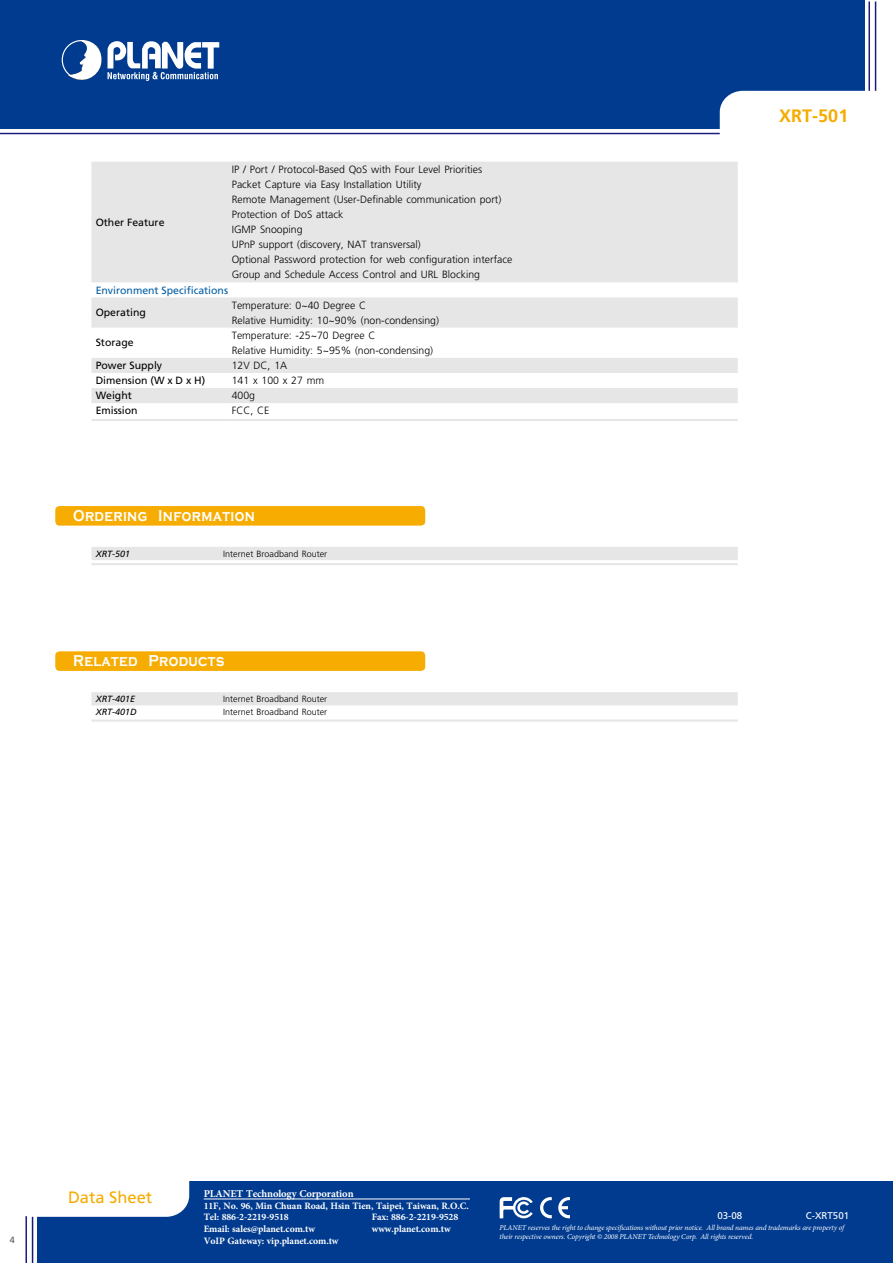
<style>
.page{position:relative;width:893px;height:1263px;background:#fff}
.page>*{position:absolute;margin:0;border:0;box-sizing:border-box;transform-origin:0 0}
.t1{font:700 18px "Frutiger";color:#f6ac00}
.t2{font:16.5px "Frutiger";color:#f6ac00}
.t3{font:700 16.2px "Copperplate Gothic";letter-spacing:.025em;color:#fff;scale:.83 1}
.t4{font:300 10.5px/15px "Frutiger";color:#000}
.t5{font:10.5px "Frutiger";color:#000}
.t6{font:700 10.5px "Minion Pro";letter-spacing:-.01em;color:#fff}
.t7{font:10.5px "Frutiger";color:#005ea6}
.t8{font:700 9.75px/11.7px "Minion Pro";letter-spacing:-.01em;color:#fff}
.t9{font:9.75px "Frutiger";color:#fff}
.t10{font:300 9px "Frutiger";color:#000}
.t11{font:italic 9px "Frutiger";color:#000}
.t12{font:9px "Frutiger";color:#595757}
.t13{font:italic 7.5px/9px "Minion Pro";letter-spacing:-.015em;color:#fff}
</style>
<div class="page">
<div style="left:0;top:1px;width:864px;height:128px;background:#003b8f"></div>
<hr style="left:868px;top:2px;width:2px;height:127px;background:#1b1c80">
<hr style="left:875px;top:2px;width:1px;height:127px;background:#1b1c80">
<svg style="left:62px;top:40px;width:157px;height:41px"></svg>
<div style="left:720px;top:91px;width:156px;height:38px;background:#fff"></div>
<hr style="left:0;top:133px;width:720px;height:1px;background:#1b1c80">
<div style="left:37px;top:1181px;width:856px;height:82px;background:#003b8f"></div>
<hr style="left:32px;top:1181px;width:1px;height:82px;background:#181878">
<hr style="left:25px;top:1181px;width:2px;height:82px;background:#1b1c80">
<div style="left:8px;top:1152px;width:181px;height:65px;background:#fff;border-radius:22px"></div>
<div style="left:55px;top:506px;width:370px;height:20px;background:#f6ac00;border-radius:4px"></div>
<div style="left:91px;top:547px;width:647px;height:13px;background:#e6e6e7"></div>
<hr style="left:91px;top:563px;width:128px;height:2px;background:#e6e6e7">
<hr style="left:219px;top:563px;width:519px;height:2px;background:#e6e6e7">
<div style="left:55px;top:651px;width:370px;height:20px;background:#f6ac00;border-radius:4px"></div>
<div style="left:91px;top:692px;width:647px;height:13px;background:#e6e6e7"></div>
<hr style="left:91px;top:719px;width:128px;height:3px;background:#e6e6e7">
<hr style="left:219px;top:719px;width:519px;height:3px;background:#e6e6e7">
<hr style="left:204px;top:1199px;width:266px;height:1px;background:#fff">
<svg style="left:500px;top:1197px;width:33px;height:21px"></svg>
<svg style="left:540px;top:1197px;width:12px;height:21px"></svg>
<svg style="left:558px;top:1197px;width:12px;height:21px"></svg>
<svg style="left:91px;top:162px;width:647px;height:241px;fill:#e6e6e7"></svg>
<hr style="left:91px;top:419px;width:136px;height:2px;background:#e6e6e7">
<hr style="left:227px;top:419px;width:511px;height:2px;background:#e6e6e7">
<p class="t5" style="left:96px;top:216px;width:70px">Other Feature</p>
<p class="t4" style="left:232px;top:162px;width:282px">IP / Port / Protocol-Based QoS with Four Level Priorities Packet Capture via Easy Installation Utility<br>Remote Management (User-Definable communication port)<br>Protection of DoS attack<br>IGMP Snooping<br>UPnP support (discovery, NAT transversal)<br>Optional Password protection for web configuration interface Group and Schedule Access Control and URL Blocking</p>
<p class="t7" style="left:96px;top:284px;width:134px">Environment Specifications</p>
<p class="t5" style="left:96px;top:306px;width:52px">Operating</p>
<p class="t4" style="left:232px;top:298px;width:209px">Temperature: 0~40 Degree C<br>Relative Humidity: 10~90% (non-condensing)</p>
<p class="t5" style="left:96px;top:337px;width:39px">Storage</p>
<p class="t4" style="left:232px;top:328px;width:203px">Temperature: -25~70 Degree C<br>Relative Humidity: 5~95% (non-condensing)</p>
<p class="t5" style="left:96px;top:359px;width:68px">Power Supply</p>
<p class="t4" style="left:232px;top:358px;width:57px">12V DC, 1A</p>
<p class="t5" style="left:96px;top:374px;width:111px">Dimension (W x D x H)</p>
<p class="t4" style="left:232px;top:373px;width:94px">141 x 100 x 27 mm</p>
<p class="t5" style="left:96px;top:389px;width:38px">Weight</p>
<p class="t4" style="left:232px;top:388px;width:25px">400g</p>
<p class="t5" style="left:96px;top:404px;width:44px">Emission</p>
<p class="t4" style="left:232px;top:403px;width:39px">FCC, CE</p>
<h3 class="t3" style="left:73px;top:507px;width:220px">Ordering Information</h3>
<p class="t11" style="left:96px;top:548px;width:36px">XRT-501</p>
<p class="t10" style="left:223px;top:548px;width:106px">Internet Broadband Router</p>
<h3 class="t3" style="left:73px;top:652px;width:184px">Related Products</h3>
<p class="t11" style="left:96px;top:693px;width:41px">XRT-401E</p>
<p class="t10" style="left:223px;top:694px;width:106px">Internet Broadband Router</p>
<p class="t11" style="left:96px;top:707px;width:42px">XRT-401D</p>
<p class="t10" style="left:223px;top:707px;width:106px">Internet Broadband Router</p>
<h1 class="t1" style="left:779px;top:105px;width:71px">XRT-501</h1>
<p class="t12" style="left:10px;top:1234px;width:7px">4</p>
<h2 class="t2" style="left:68px;top:1188px;width:86px">Data Sheet</h2>
<p class="t6" style="left:204px;top:1186px;width:151px">PLANET Technology Corporation</p>
<p class="t8" style="left:204px;top:1200px;width:267px">11F, No. 96, Min Chuan Road, Hsin Tien, Taipei, Taiwan, R.O.C.<br>Tel: 886-2-2219-9518</p>
<p class="t8" style="left:372px;top:1211px;width:88px">Fax: 886-2-2219-9528</p>
<p class="t8" style="left:204px;top:1223px;width:113px">Email: sales@planet.com.tw</p>
<p class="t8" style="left:372px;top:1223px;width:80px">www.planet.com.tw</p>
<p class="t8" style="left:204px;top:1235px;width:136px">VoIP Gateway: vip.planet.com.tw</p>
<p class="t9" style="left:717px;top:1210px;width:26px">03-08</p>
<p class="t9" style="left:806px;top:1210px;width:45px">C-XRT501</p>
<p class="t13" style="left:500px;top:1223px;width:346px">PLANET reserves the right to change specifications without prior notice. All brand names and trademarks are property of their respective owners. Copyright © 2008 PLANET Technology Corp. All rights reserved.</p>
</div>
